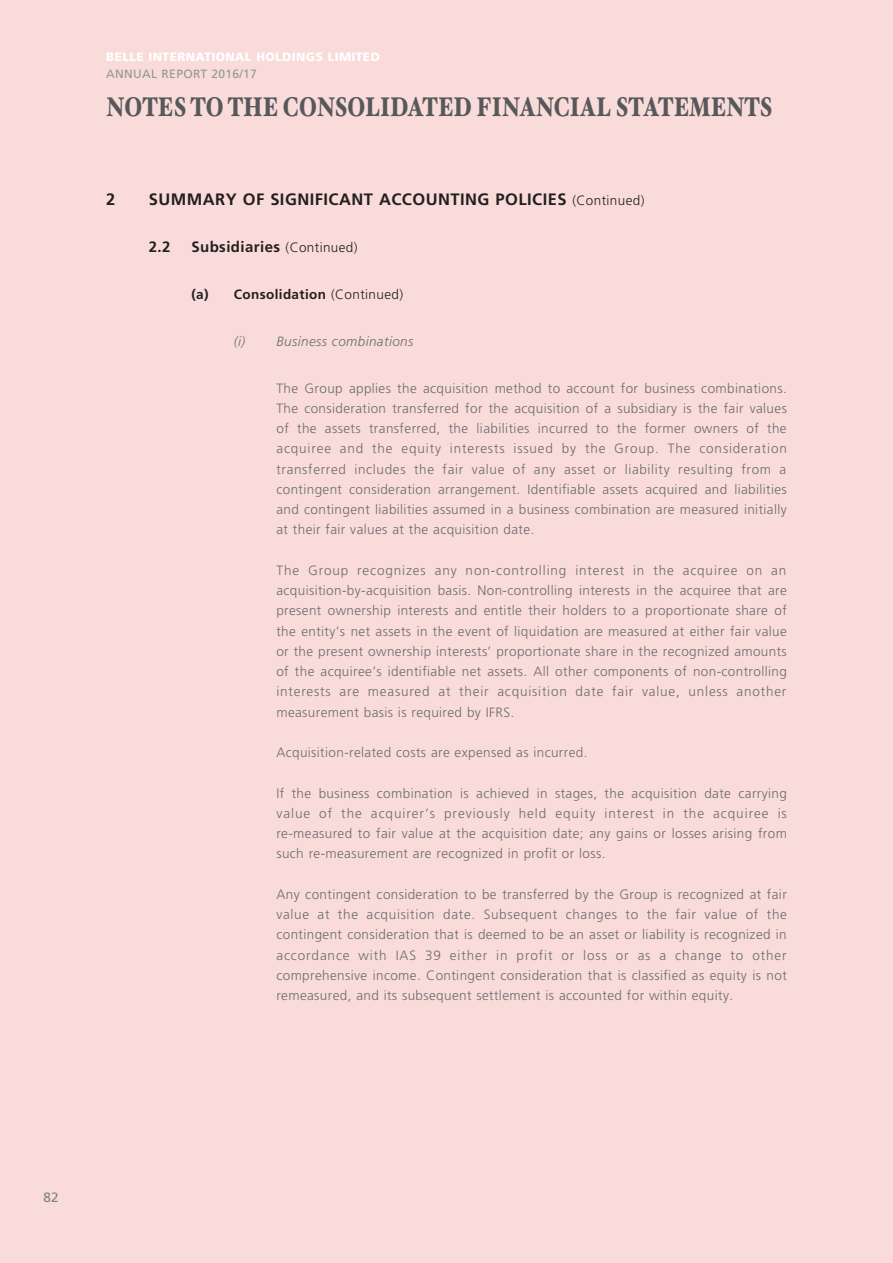
<style>
.page{position:relative;width:893px;height:1263px;background:#f9dbd9}
.page>*{position:absolute;margin:0;border:0;box-sizing:border-box;transform-origin:0 0}
.t1{font:27px "Hoefler Text Black Small Caps";letter-spacing:-.005em;color:#57585a;scale:.76 1}
.t2{font:700 16.5px "Frutiger LT Std";letter-spacing:.03em;color:#231f20}
.t3{font:700 15px "Frutiger LT Std";letter-spacing:.03em;color:#231f20}
.t4{font:300 13.5px/20.2px "Frutiger LT Std";letter-spacing:.03em;color:#6c6d70;text-align:justify}
.t5{font:700 13.5px "Frutiger LT Std";letter-spacing:.03em;color:#231f20}
.t6{font:italic 300 13.5px "Frutiger LT Std";letter-spacing:.03em;color:#6c6d70}
.t7{font:13.5px "Frutiger LT Std";color:#808285}
.t8{font:900 12px "Frutiger LT Std";letter-spacing:.03em;color:#fff}
.t9{font:12px "Frutiger LT Std";letter-spacing:.03em;color:#939598}
.s1{font-weight:300;font-size:13.5px}
.s2{font-weight:300}
</style>
<div class="page">
<p class="t8" style="left:106px;top:50px;width:275px">BELLE INTERNATIONAL HOLDINGS LIMITED</p>
<h1 class="t1" style="left:106px;top:90px;width:878px">NOTES TO THE CONSOLIDATED FINANCIAL STATEMENTS</h1>
<p class="t9" style="left:106px;top:67px;width:152px">ANNUAL REPORT 2016/17</p>
<p class="t2" style="left:106px;top:190px;width:11px">2</p>
<p class="t2" style="left:149px;top:190px;width:497px">SUMMARY OF SIGNIFICANT ACCOUNTING POLICIES <span class="s1">(Continued)</span></p>
<p class="t3" style="left:149px;top:238px;width:23px">2.2</p>
<p class="t3" style="left:191px;top:238px;width:168px">Subsidiaries <span class="s1">(Continued)</span></p>
<p class="t5" style="left:191px;top:286px;width:213px">(a) Consolidation <span class="s2">(Continued)</span></p>
<p class="t6" style="left:234px;top:333px;width:181px">(i) Business combinations</p>
<p class="t4" style="left:276px;top:378px;width:512px">The Group applies the acquisition method to account for business combinations.<br>The consideration transferred for the acquisition of a subsidiary is the fair values of the assets transferred, the liabilities incurred to the former owners of the acquiree and the equity interests issued by the Group. The consideration transferred includes the fair value of any asset or liability resulting from a contingent consideration arrangement. Identifiable assets acquired and liabilities and contingent liabilities assumed in a business combination are measured initially at their fair values at the acquisition date.</p>
<p class="t4" style="left:276px;top:560px;width:512px">The Group recognizes any non-controlling interest in the acquiree on an acquisition-by-acquisition basis. Non-controlling interests in the acquiree that are present ownership interests and entitle their holders to a proportionate share of the entity’s net assets in the event of liquidation are measured at either fair value or the present ownership interests’ proportionate share in the recognized amounts of the acquiree’s identifiable net assets. All other components of non-controlling interests are measured at their acquisition date fair value, unless another measurement basis is required by IFRS.</p>
<p class="t4" style="left:276px;top:742px;width:313px">Acquisition-related costs are expensed as incurred.</p>
<p class="t4" style="left:276px;top:783px;width:512px">If the business combination is achieved in stages, the acquisition date carrying value of the acquirer’s previously held equity interest in the acquiree is re-measured to fair value at the acquisition date; any gains or losses arising from such re-measurement are recognized in profit or loss.</p>
<p class="t4" style="left:276px;top:884px;width:512px">Any contingent consideration to be transferred by the Group is recognized at fair value at the acquisition date. Subsequent changes to the fair value of the contingent consideration that is deemed to be an asset or liability is recognized in accordance with IAS 39 either in profit or loss or as a change to other comprehensive income. Contingent consideration that is classified as equity is not remeasured, and its subsequent settlement is accounted for within equity.</p>
<p class="t7" style="left:43px;top:1189px;width:17px">82</p>
</div>
